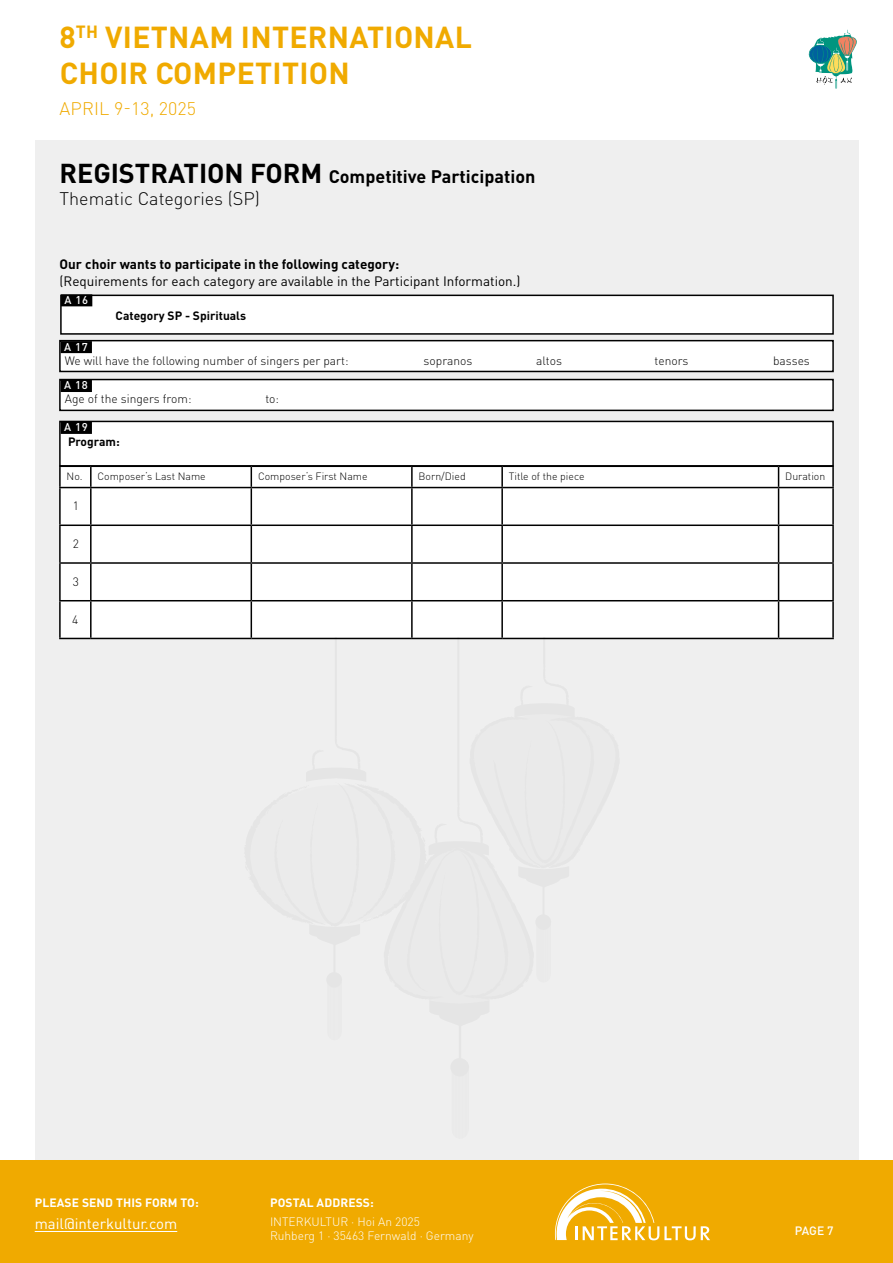
<style>
.page{position:relative;width:893px;height:1263px;background:#fff}
.page>*{position:absolute;margin:0;border:0;box-sizing:border-box;transform-origin:0 0}
.t1{font:700 30px/36px "DIN Pro";letter-spacing:.01em;color:#f0aa00}
.t2{font:700 18px/21.6px "DIN Pro";color:#000}
.t3{font:300 18px "DIN Pro";letter-spacing:.005em;color:#f0aa00}
.t4{font:15px "DIN Pro";color:#fff}
.t5{font:13.5px "DIN Pro";color:#000}
.t6{font:700 13.5px "DIN Pro";color:#000}
.t7{font:300 12px "DIN Pro";color:#000}
.t8{font:300 12px/14.4px "DIN Pro";color:#fff}
.t9{font:700 12px "DIN Pro";letter-spacing:.01em;color:#fff}
.t10{font:700 12px "DIN Pro";color:#000}
.t11{font:500 12px "DIN Pro";color:#fff}
.t12{font:500 11.25px "DIN Pro";letter-spacing:.06em;color:#fff}
.t13{font:300 10.5px "DIN Pro";color:#000}
.s1{font-size:27px}
.s2{font-weight:300}
</style>
<div class="page">
<div style="left:35px;top:140px;width:823px;height:1021px;background:#efefef"></div>
<div style="left:0;top:1161px;width:893px;height:102px;background:#f0aa00"></div>
<svg style="left:555px;top:1183px;width:155px;height:57px"></svg>
<svg style="left:809px;top:30px;width:48px;height:59px"></svg>
<div style="left:61px;top:295px;width:772px;height:39px;background:#fff"></div>
<div style="left:60px;top:295px;width:774px;height:40px;border:2px solid #000"></div>
<div style="left:61px;top:294px;width:31px;height:12px;background:#000"></div>
<div style="left:60px;top:341px;width:773px;height:30px;background:#fff"></div>
<div style="left:61px;top:341px;width:31px;height:12px;background:#000"></div>
<div style="left:59px;top:340px;width:775px;height:32px;border:2px solid #000"></div>
<div style="left:60px;top:380px;width:773px;height:30px;background:#fff"></div>
<div style="left:61px;top:380px;width:31px;height:12px;background:#000"></div>
<div style="left:59px;top:379px;width:775px;height:32px;border:2px solid #000"></div>
<div style="left:60px;top:421px;width:773px;height:45px;background:#fff"></div>
<div style="left:61px;top:422px;width:31px;height:12px;background:#000"></div>
<div style="left:59px;top:421px;width:775px;height:46px;border:2px solid #000"></div>
<div style="left:61px;top:488px;width:771px;height:150px;background:#fff"></div>
<hr style="left:59px;top:465px;width:32px;height:2px;background:#000">
<hr style="left:59px;top:467px;width:2px;height:20px;background:#000">
<hr style="left:91px;top:465px;width:160px;height:2px;background:#000">
<hr style="left:251px;top:465px;width:161px;height:2px;background:#000">
<hr style="left:412px;top:465px;width:90px;height:2px;background:#000">
<hr style="left:502px;top:465px;width:277px;height:2px;background:#000">
<hr style="left:779px;top:465px;width:55px;height:2px;background:#000">
<svg style="left:60px;top:466px;width:772px;height:21px"></svg>
<hr style="left:832px;top:467px;width:2px;height:20px;background:#000">
<hr style="left:59px;top:487px;width:32px;height:1px;background:#000">
<hr style="left:59px;top:488px;width:2px;height:36px;background:#000">
<hr style="left:91px;top:487px;width:160px;height:1px;background:#000">
<hr style="left:90px;top:488px;width:2px;height:36px;background:#000">
<hr style="left:251px;top:487px;width:161px;height:1px;background:#000">
<hr style="left:251px;top:488px;width:1px;height:36px;background:#000">
<hr style="left:412px;top:487px;width:90px;height:1px;background:#000">
<hr style="left:411px;top:488px;width:2px;height:36px;background:#000">
<hr style="left:502px;top:487px;width:277px;height:1px;background:#000">
<hr style="left:501px;top:488px;width:2px;height:36px;background:#000">
<hr style="left:779px;top:487px;width:55px;height:1px;background:#000">
<hr style="left:778px;top:488px;width:1px;height:36px;background:#000">
<hr style="left:832px;top:488px;width:2px;height:36px;background:#000">
<hr style="left:59px;top:524px;width:32px;height:2px;background:#000">
<hr style="left:59px;top:526px;width:2px;height:36px;background:#000">
<hr style="left:91px;top:524px;width:160px;height:2px;background:#000">
<hr style="left:90px;top:526px;width:2px;height:36px;background:#000">
<hr style="left:251px;top:524px;width:161px;height:2px;background:#000">
<hr style="left:251px;top:526px;width:1px;height:36px;background:#000">
<hr style="left:412px;top:524px;width:90px;height:2px;background:#000">
<hr style="left:411px;top:526px;width:2px;height:36px;background:#000">
<hr style="left:502px;top:524px;width:277px;height:2px;background:#000">
<hr style="left:501px;top:526px;width:2px;height:36px;background:#000">
<hr style="left:779px;top:524px;width:55px;height:2px;background:#000">
<hr style="left:778px;top:526px;width:1px;height:36px;background:#000">
<hr style="left:832px;top:526px;width:2px;height:36px;background:#000">
<hr style="left:59px;top:562px;width:32px;height:2px;background:#000">
<hr style="left:59px;top:564px;width:2px;height:36px;background:#000">
<hr style="left:91px;top:562px;width:160px;height:2px;background:#000">
<hr style="left:90px;top:564px;width:2px;height:36px;background:#000">
<hr style="left:251px;top:562px;width:161px;height:2px;background:#000">
<hr style="left:251px;top:564px;width:1px;height:36px;background:#000">
<hr style="left:412px;top:562px;width:90px;height:2px;background:#000">
<hr style="left:411px;top:564px;width:2px;height:36px;background:#000">
<hr style="left:502px;top:562px;width:277px;height:2px;background:#000">
<hr style="left:501px;top:564px;width:2px;height:36px;background:#000">
<hr style="left:779px;top:562px;width:55px;height:2px;background:#000">
<hr style="left:778px;top:564px;width:1px;height:36px;background:#000">
<hr style="left:832px;top:564px;width:2px;height:36px;background:#000">
<hr style="left:59px;top:600px;width:32px;height:1px;background:#000">
<hr style="left:59px;top:601px;width:2px;height:37px;background:#000">
<hr style="left:91px;top:600px;width:160px;height:1px;background:#000">
<hr style="left:90px;top:601px;width:2px;height:37px;background:#000">
<hr style="left:251px;top:600px;width:161px;height:1px;background:#000">
<hr style="left:251px;top:601px;width:1px;height:37px;background:#000">
<hr style="left:412px;top:600px;width:90px;height:1px;background:#000">
<hr style="left:411px;top:601px;width:2px;height:37px;background:#000">
<hr style="left:502px;top:600px;width:277px;height:1px;background:#000">
<hr style="left:501px;top:601px;width:2px;height:37px;background:#000">
<hr style="left:779px;top:600px;width:55px;height:1px;background:#000">
<hr style="left:778px;top:601px;width:1px;height:37px;background:#000">
<hr style="left:832px;top:601px;width:2px;height:37px;background:#000">
<hr style="left:59px;top:638px;width:32px;height:1px;background:#000">
<hr style="left:91px;top:638px;width:160px;height:1px;background:#000">
<hr style="left:502px;top:638px;width:277px;height:1px;background:#000">
<hr style="left:779px;top:638px;width:55px;height:1px;background:#000">
<hr style="left:35px;top:1231px;width:142px;height:1px;background:#fff">
<h1 class="t1" style="left:60px;top:18px;width:414px">8<sup>TH</sup> VIETNAM INTERNATIONAL<br>CHOIR COMPETITION</h1>
<h2 class="t3" style="left:60px;top:96px;width:138px">APRIL 9-13, 2025</h2>
<h2 class="t2" style="left:60px;top:165px;width:477px"><span class="s1">REGISTRATION FORM</span> Competitive Participation<br><span class="s2">Thematic Categories (SP)</span></h2>
<p class="t6" style="left:60px;top:255px;width:341px">Our choir wants to participate in the following category:</p>
<p class="t5" style="left:60px;top:271px;width:462px">(Requirements for each category are available in the Participant Information.)</p>
<p class="t10" style="left:116px;top:308px;width:132px">Category SP - Spirituals</p>
<p class="t12" style="left:64px;top:292px;width:25px">A 16</p>
<p class="t12" style="left:64px;top:339px;width:25px">A 17</p>
<p class="t12" style="left:64px;top:378px;width:25px">A 18</p>
<p class="t12" style="left:64px;top:420px;width:25px">A 19</p>
<p class="t7" style="left:65px;top:352px;width:285px">We will have the following number of singers per part:</p>
<p class="t7" style="left:424px;top:352px;width:50px">sopranos</p>
<p class="t7" style="left:536px;top:352px;width:27px">altos</p>
<p class="t7" style="left:655px;top:352px;width:35px">tenors</p>
<p class="t7" style="left:773px;top:352px;width:38px">basses</p>
<p class="t7" style="left:65px;top:391px;width:128px">Age of the singers from:</p>
<p class="t7" style="left:265px;top:391px;width:15px">to:</p>
<p class="t10" style="left:68px;top:433px;width:53px">Program:</p>
<p class="t13" style="left:67px;top:469px;width:141px">No. Composer‘s Last Name</p>
<p class="t13" style="left:258px;top:469px;width:111px">Composer‘s First Name</p>
<p class="t13" style="left:419px;top:469px;width:49px">Born/Died</p>
<p class="t13" style="left:509px;top:469px;width:77px">Title of the piece</p>
<p class="t13" style="left:785px;top:469px;width:42px">Duration</p>
<p class="t7" style="left:73px;top:498px;width:8px">1</p>
<p class="t7" style="left:73px;top:536px;width:8px">2</p>
<p class="t7" style="left:73px;top:573px;width:8px">3</p>
<p class="t7" style="left:72px;top:612px;width:8px">4</p>
<p class="t9" style="left:35px;top:1195px;width:165px">PLEASE SEND THIS FORM TO:</p>
<p class="t4" style="left:35px;top:1214px;width:144px">mail@interkultur.com</p>
<p class="t9" style="left:270px;top:1195px;width:105px">POSTAL ADDRESS:</p>
<p class="t8" style="left:270px;top:1214px;width:205px">INTERKULTUR · Hoi An 2025<br>Ruhberg 1 · 35463 Fernwald · Germany</p>
<p class="t11" style="left:795px;top:1222px;width:41px">PAGE 7</p>
</div>
